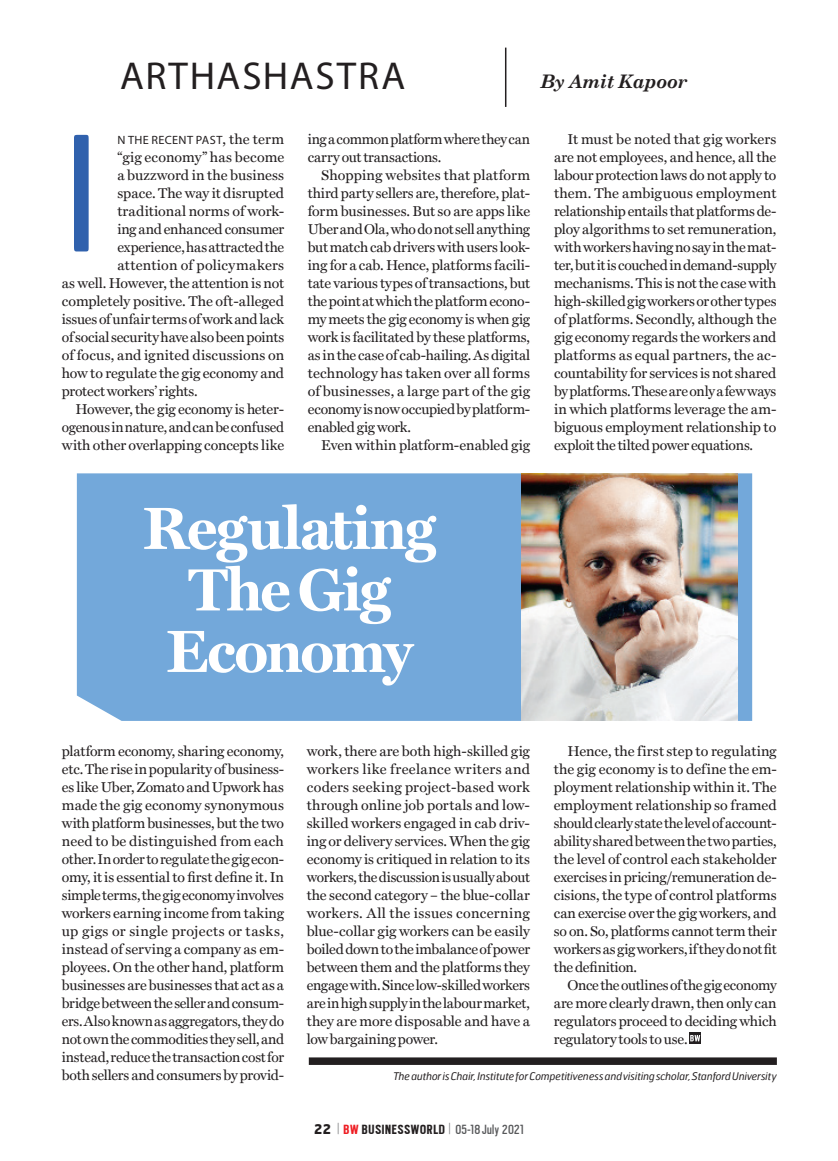
<style>
.page{position:relative;width:838px;height:1161px;background:#fff}
.page>*{position:absolute;margin:0;border:0;box-sizing:border-box;transform-origin:0 0}
.FOB_Head_Geo{font:159.3px "Hermes FB";color:#3061ad}
.FOB_Head_Geo-2{font:700 60px/61.5px "Miller Text";letter-spacing:-.035em;color:#fff;text-align:center}
.TC1_Story_title{font:39px "Myriad Pro";letter-spacing:.05em;color:#231f20}
.TC1_Story_title-2{font:italic 700 18.75px "Century Schoolbook";letter-spacing:-.015em;color:#231f20}
.t1{font:700 14.85px "Scout Cond";letter-spacing:.05em;color:#231f20}
.FOB_Text__FL{font:14.25px/18px "Miller Text";letter-spacing:-.01em;color:#231f20;text-align:justify}
.FOB_Text__FL-2{font:14.25px "Miller Text";letter-spacing:.01em;color:#231f20}
.FOB_Text__FL-3{font:14.25px "Miller Text";letter-spacing:.015em;color:#231f20}
.FOB_Text__FL-4{font:12px "Myriad Pro";letter-spacing:.035em;color:#231f20}
.FOB_Head_Geo-3{font:italic 10.5px "Hermes FB";letter-spacing:-.01em;color:#231f20}
.s1{font-family:"Miller Text";font-size:14.25px}
.s2{font-family:"Hermes FB";font-size:13.2px}
.s3{font-family:"Hermes FB";font-weight:100;font-size:11.55px;color:#6c6d70}
.s4{color:#ee1d23}
.s5{font-weight:400;color:#57585a}
</style>
<div class="page">
<div style="left:309px;top:1057px;width:468px;height:8px;background:#231f20"></div>
<div style="left:77px;top:473px;width:675px;height:248px;background:#73a8da"></div>
<svg style="left:689px;top:1032px;width:12px;height:12px"></svg>
<svg style="left:690px;top:1035px;width:10px;height:6px"></svg>
<hr style="left:505px;top:48px;width:1px;height:59px;background:#231f20">
<img style="left:522px;top:473px;width:215px;height:248px">
<p class="TC1_Story_title" style="left:120px;top:52px;width:287px">ARTHASHASTRA</p>
<p class="TC1_Story_title-2" style="left:541px;top:67px;width:148px">By Amit Kapoor</p>
<p class="FOB_Head_Geo" style="left:61px;top:92px;width:43px">I</p>
<p class="FOB_Text__FL" style="left:308px;top:130px;width:224px">ing a common platform where they can carry out transactions.</p>
<p class="FOB_Text__FL-4" style="left:117px;top:132px;width:168px">N THE RECENT PAST<span class="s1">, the term</span></p>
<p class="FOB_Text__FL-2" style="left:117px;top:149px;width:168px">“gig economy” has become</p>
<p class="FOB_Text__FL" style="left:117px;top:166px;width:168px">a buzzword in the business</p>
<p class="FOB_Text__FL" style="left:117px;top:184px;width:168px">space. The way it disrupted</p>
<p class="FOB_Text__FL" style="left:117px;top:202px;width:168px">traditional norms of work-</p>
<p class="FOB_Text__FL" style="left:117px;top:220px;width:168px">ing and enhanced consumer</p>
<p class="FOB_Text__FL" style="left:117px;top:238px;width:168px">experience, has attracted the</p>
<p class="FOB_Text__FL-3" style="left:117px;top:257px;width:168px">attention of policymakers</p>
<p class="FOB_Text__FL" style="left:62px;top:274px;width:224px">as well. However, the attention is not</p>
<p class="FOB_Text__FL" style="left:62px;top:292px;width:224px">completely positive. The oft-alleged</p>
<p class="FOB_Text__FL" style="left:62px;top:310px;width:224px">issues of unfair terms of work and lack</p>
<p class="FOB_Text__FL" style="left:62px;top:328px;width:224px">of social security have also been points</p>
<p class="FOB_Text__FL-2" style="left:62px;top:347px;width:224px">of focus, and ignited discussions on</p>
<p class="FOB_Text__FL" style="left:62px;top:364px;width:224px">how to regulate the gig economy and</p>
<p class="FOB_Text__FL" style="left:62px;top:382px;width:137px">protect workers’ rights.</p>
<p class="FOB_Text__FL" style="left:62px;top:400px;width:224px;text-indent:14px">However, the gig economy is heter&shy;ogenous in nature, and can be confused with other overlapping concepts like</p>
<p class="FOB_Text__FL" style="left:308px;top:166px;width:224px;text-indent:14px">Shopping websites that platform third party sellers are, therefore, plat&shy;form businesses. But so are apps like Uber and Ola, who do not sell anything but match cab drivers with users look&shy;ing for a cab. Hence, platforms facili&shy;tate various types of transactions, but the point at which the platform econo&shy;my meets the gig economy is when gig work is facilitated by these platforms, as in the case of cab-hailing. As digital technology has taken over all forms of businesses, a large part of the gig economy is now occupied by platform&shy;enabled gig work.</p>
<p class="FOB_Text__FL" style="left:321px;top:436px;width:210px">Even within platform-enabled gig</p>
<p class="FOB_Text__FL" style="left:554px;top:130px;width:224px;text-indent:14px">It must be noted that gig workers are not employees, and hence, all the labour protection laws do not apply to them. The ambiguous employment relationship entails that platforms de&shy;ploy algorithms to set remuneration, with workers having no say in the mat&shy;ter, but it is couched in demand-supply mechanisms. This is not the case with high-skilled gig workers or other types of platforms. Secondly, although the gig economy regards the workers and platforms as equal partners, the ac&shy;countability for services is not shared by platforms. These are only a few ways in which platforms leverage the am&shy;biguous employment relationship to exploit the tilted power equations.</p>
<p class="FOB_Head_Geo-2" style="left:143px;top:497px;width:295px">Regulating<br>The Gig<br>Economy</p>
<p class="FOB_Text__FL" style="left:62px;top:742px;width:224px">platform economy, sharing economy, etc. The rise in popularity of business&shy;es like Uber, Zomato and Upwork has made the gig economy synonymous with platform businesses, but the two need to be distinguished from each other. In order to regulate the gig econ&shy;omy, it is essential to first define it. In simple terms, the gig economy involves workers earning income from taking up gigs or single projects or tasks, instead of serving a company as em&shy;ployees. On the other hand, platform businesses are businesses that act as a bridge between the seller and consum&shy;ers. Also known as aggregators, they do not own the commodities they sell, and instead, reduce the transaction cost for both sellers and consumers by provid-</p>
<p class="FOB_Text__FL" style="left:554px;top:742px;width:224px;text-indent:14px">Hence, the first step to regulating the gig economy is to define the em&shy;ployment relationship within it. The employment relationship so framed should clearly state the level of account&shy;ability shared between the two parties, the level of control each stakeholder exercises in pricing/remuneration de&shy;cisions, the type of control platforms can exercise over the gig workers, and so on. So, platforms cannot term their workers as gig workers, if they do not fit the definition.</p>
<p class="FOB_Text__FL" style="left:307px;top:742px;width:225px">work, there are both high-skilled gig workers like freelance writers and coders seeking project-based work through online job portals and low&shy;skilled workers engaged in cab driv&shy;ing or delivery services. When the gig economy is critiqued in relation to its workers, the discussion is usually about the second category – the blue-collar workers. All the issues concerning blue-collar gig workers can be easily boiled down to the imbalance of power between them and the platforms they engage with. Since low-skilled workers are in high supply in the labour market, they are more disposable and have a low bargaining power.</p>
<p class="FOB_Text__FL" style="left:554px;top:976px;width:224px;text-indent:14px">Once the outlines of the gig economy are more clearly drawn, then only can regulators proceed to deciding which regulatory tools to use.</p>
<p class="FOB_Head_Geo-3" style="left:393px;top:1069px;width:385px">The author is Chair, Institute for Competitiveness and visiting scholar, Stanford University</p>
<p class="t1" style="left:314px;top:1122px;width:211px"><span class="s2">22</span> <span class="s3">|</span> <span class="s4">BW</span> BUSINESSWORLD <span class="s3">|</span> <span class="s5">05-18 July 2021</span></p>
</div>
